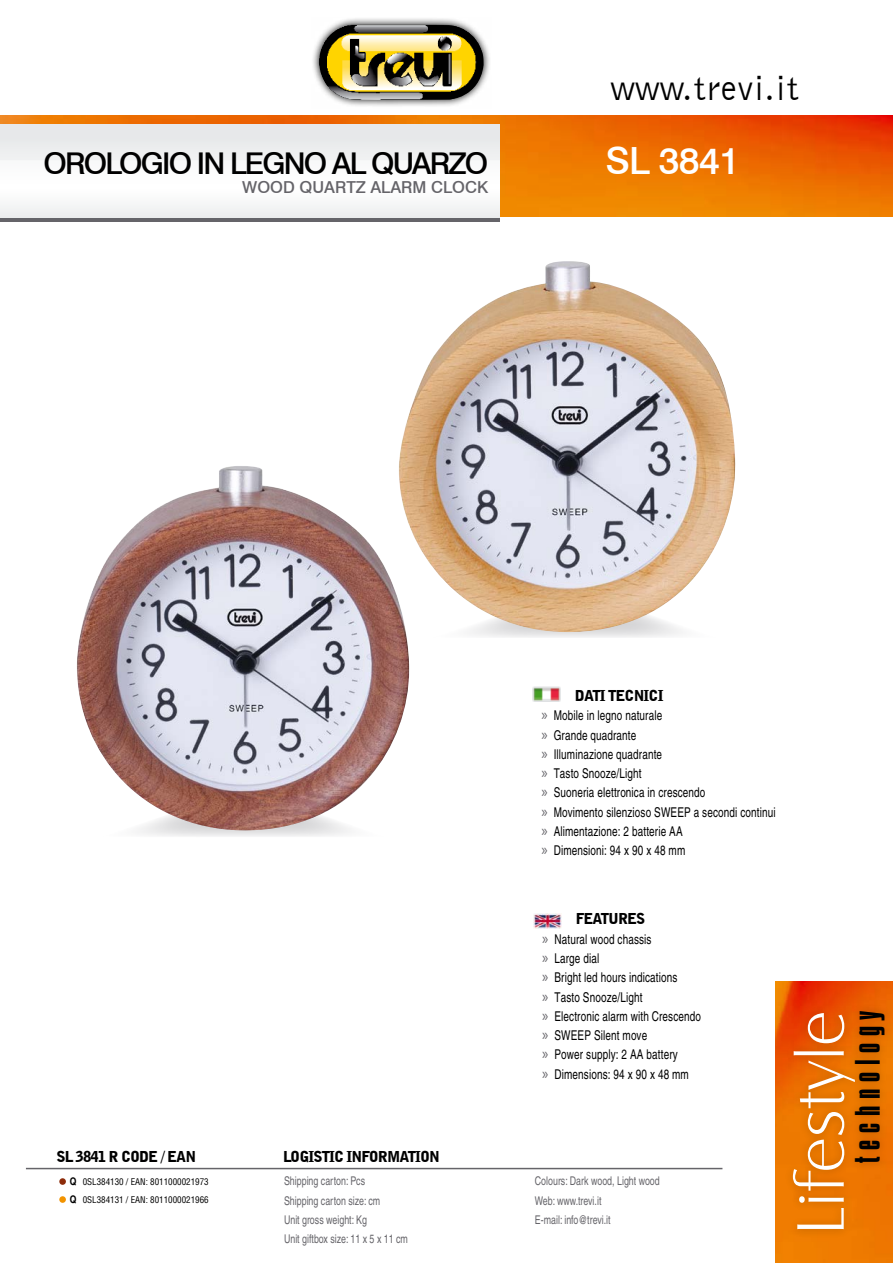
<style>
.page{position:relative;width:893px;height:1263px;background:#fff}
.page>*{position:absolute;margin:0;border:0;box-sizing:border-box;transform-origin:0 0}
.t1{font:69.6px "Castle T Ligh";color:#fff}
.t2{font:500 37.5px "Swiss 721 BT";letter-spacing:-.02em;color:#fff}
.t3{font:36px "Bell Gothic BT";letter-spacing:.02em;color:#000}
.t4{font:30.45px "Compacta BT";letter-spacing:.22em;color:#000}
.t5{font:500 30px "Swiss 721 BT";letter-spacing:-.06em;color:#000}
.t6{font:500 16.5px "Swiss 721 BT";color:#656469}
.t7{font:900 15px "Bell Gothic BT";letter-spacing:-.06em;color:#000}
.t8{font:condensed 13.5px/19.2px "Helvetica";letter-spacing:.01em;color:#000;scale:.9 1}
.t9{font:condensed 12px/19.2px "Helvetica";color:#656469;scale:.9 1}
.t10{font:condensed 9px/18px "Helvetica";color:#000}
.s1{font-family:"Myriad Pro";font-stretch:normal;font-size:16.5px;color:#656469}
.s2{font-weight:700;font-size:10.5px}
</style>
<div class="page">
<svg style="left:474px;top:634px;width:203px;height:3px"></svg>
<svg style="left:0;top:217px;width:500px;height:5px;background:#7f7f83"></svg>
<img style="left:0;top:116px;width:893px;height:100px">
<svg style="left:313px;top:18px;width:177px;height:88px"></svg>
<img style="left:319px;top:25px;width:165px;height:75px">
<div style="left:0;top:124px;width:500px;height:93px;background:linear-gradient(to right,#f3f4f5,#f3f4f5)"></div>
<img style="left:533px;top:914px;width:28px;height:14px">
<img style="left:532px;top:687px;width:28px;height:14px">
<img style="left:775px;top:981px;width:118px;height:282px">
<div style="left:784px;top:1001px;width:109px;height:237px;background:#000;opacity:.2"></div>
<hr style="left:26px;top:1168px;width:696px;height:1px;background:#656469">
<div style="left:59px;top:1178px;width:7px;height:7px;background:#8d2c0a;border-radius:50%"></div>
<div style="left:59px;top:1196px;width:7px;height:7px;background:#f29300;border-radius:50%"></div>
<svg style="left:137px;top:830px;width:214px;height:6px"></svg>
<img style="left:77px;top:466px;width:332px;height:364px">
<img style="left:399px;top:261px;width:337px;height:373px">
<h3 class="t3" style="left:611px;top:66px;width:189px">www.trevi.it</h3>
<h3 class="t5" style="left:43px;top:145px;width:446px">OROLOGIO IN LEGNO AL QUARZO</h3>
<h2 class="t2" style="left:605px;top:138px;width:136px">SL 3841</h2>
<p class="t6" style="left:242px;top:177px;width:247px">WOOD QUARTZ ALARM CLOCK</p>
<p class="t7" style="left:575px;top:686px;width:90px">DATI TECNICI</p>
<p class="t8" style="left:541px;top:706px;width:262px"><span class="s1">x</span> Mobile in legno naturale<br><span class="s1">x</span> Grande quadrante<br><span class="s1">x</span> Illuminazione quadrante<br><span class="s1">x</span> Tasto Snooze/Light<br><span class="s1">x</span> Suoneria elettronica in crescendo<br><span class="s1">x</span> Movimento silenzioso SWEEP a secondi continui <span class="s1">x</span> Alimentazione: 2 batterie AA<br><span class="s1">x</span> Dimensioni: 94 x 90 x 48 mm</p>
<p class="t7" style="left:576px;top:910px;width:71px">FEATURES</p>
<p class="t8" style="left:542px;top:929px;width:178px"><span class="s1">x</span> Natural wood chassis<br><span class="s1">x</span> Large dial<br><span class="s1">x</span> Bright led hours indications<br><span class="s1">x</span> Tasto Snooze/Light<br><span class="s1">x</span> Electronic alarm with Crescendo <span class="s1">x</span> SWEEP Silent move<br><span class="s1">x</span> Power supply: 2 AA battery<br><span class="s1">x</span> Dimensions: 94 x 90 x 48 mm</p>
<p class="t7" style="left:57px;top:1147px;width:141px">SL 3841 R CODE / EAN</p>
<p class="t7" style="left:283px;top:1147px;width:158px">LOGISTIC INFORMATION</p>
<p class="t10" style="left:70px;top:1172px;width:140px"><span class="s2">Q</span> 0SL384130 / EAN: 8011000021973<br><span class="s2">Q</span> 0SL384131 / EAN: 8011000021966</p>
<p class="t9" style="left:284px;top:1171px;width:139px">Shipping carton: Pcs<br>Shipping carton size: cm<br>Unit gross weight: Kg<br>Unit giftbox size: 11 x 5 x 11 cm</p>
<p class="t9" style="left:535px;top:1171px;width:140px">Colours: Dark wood, Light wood<br>Web: www.trevi.it<br>E-mail: info@trevi.it</p>
<h1 class="t1" style="left:783px;top:1235px;width:226px;rotate:-90deg">Lifestyle</h1>
<h3 class="t4" style="left:850px;top:1163px;width:155px;rotate:-90deg">technology</h3>
</div>
